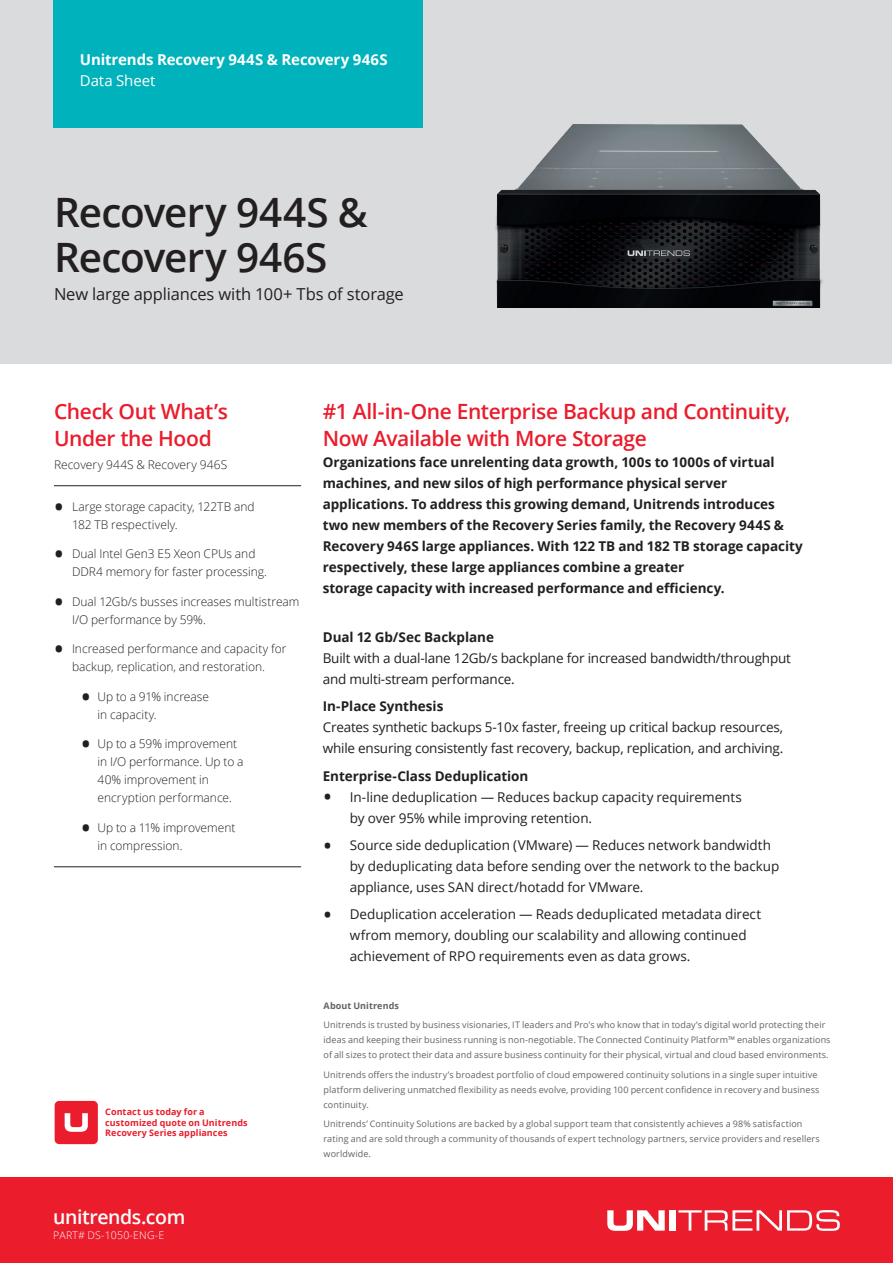
<style>
.page{position:relative;width:893px;height:1263px;background:#fff}
.page>*{position:absolute;margin:0;border:0;box-sizing:border-box;transform-origin:0 0}
.t1{font:600 40.5px/45px "Open Sans";letter-spacing:-.02em;color:#231f20}
.t2{font:600 21px/27px "Open Sans";letter-spacing:-.02em;color:#eb1c2c}
.t3{font:600 19.5px "Open Sans";letter-spacing:-.02em;color:#fff}
.Subtitle{font:16.5px "Open Sans";letter-spacing:-.01em;color:#231f20}
.Kicker{font:700 15px "Open Sans";letter-spacing:-.005em;color:#fff}
.Sub_Kicker{font:15px "Open Sans";letter-spacing:-.005em;color:#fff}
.Body_Copy{font:13.5px/21px "Open Sans";letter-spacing:-.01em;color:#231f20}
.Text_Subhead{font:700 13.5px/21px "Open Sans";letter-spacing:-.005em;color:#231f20}
.t4{font:300 12px/18px "Open Sans";color:#231f20}
.t5{font:300 10.5px "Open Sans";letter-spacing:.02em;color:#fff}
.Unitrends_Text{font:9px/15px "Open Sans";letter-spacing:.01em;color:#636366}
.CTA{font:700 9px/10.5px "Open Sans";letter-spacing:.01em;color:#eb1c2c}
.About_Unitrends_Head{font:700 9px "Open Sans";letter-spacing:.01em;color:#636366}
.s1{font-weight:600;font-size:25.5px}
.s2{font-size:25.5px}
</style>
<div class="page">
<div style="left:55px;top:1101px;width:43px;height:43px;background:#eb1c2c;border-radius:5px"></div>
<svg style="left:65px;top:1113px;width:23px;height:19px"></svg>
<div style="left:0;top:1178px;width:893px;height:85px;background:#eb1c2c"></div>
<div style="left:0;top:0;width:891px;height:364px;background:#d9dbdd"></div>
<svg style="left:607px;top:1210px;width:58px;height:21px"></svg>
<div style="left:669px;top:1210px;width:6px;height:20px;background:#fff"></div>
<svg style="left:678px;top:1210px;width:162px;height:21px"></svg>
<hr style="left:54px;top:485px;width:247px;height:1px;background:#231f20">
<hr style="left:54px;top:866px;width:247px;height:1px;background:#231f20">
<img style="left:495px;top:124px;width:328px;height:183px">
<div style="left:53px;top:0;width:370px;height:128px;background:#00b2bb"></div>
<p class="Kicker" style="left:80px;top:49px;width:309px">Unitrends Recovery 944S &amp; Recovery 946S</p>
<p class="Sub_Kicker" style="left:80px;top:71px;width:77px">Data Sheet</p>
<p class="t1" style="left:54px;top:189px;width:315px">Recovery 944S &amp;<br>Recovery 946S</p>
<p class="Subtitle" style="left:54px;top:283px;width:351px">New large appliances with 100+ Tbs of storage</p>
<h1 class="t2" style="left:54px;top:398px;width:176px">Check Out What’s<br>Under the Hood</h1>
<p class="t4" style="left:54px;top:455px;width:175px">Recovery 944S &amp; Recovery 946S</p>
<p class="t4" style="left:72px;top:497px;width:184px;text-indent:-18px"><span class="s1">•</span> Large storage capacity, 122TB and<br>182 TB respectively.</p>
<p class="t4" style="left:72px;top:544px;width:197px;text-indent:-18px"><span class="s1">•</span> Dual Intel Gen3 E5 Xeon CPUs and<br>DDR4 memory for faster processing.</p>
<p class="t4" style="left:72px;top:592px;width:229px;text-indent:-18px"><span class="s1">•</span> Dual 12Gb/s busses increases multistream<br>I/O performance by 59%.</p>
<p class="t4" style="left:54px;top:639px;width:234px;text-align:center"><span class="s1">•</span> Increased performance and capacity for backup, replication, and restoration.</p>
<p class="t4" style="left:98px;top:687px;width:113px;text-indent:-16px"><span class="s1">•</span> Up to a 91% increase in capacity.</p>
<p class="t4" style="left:98px;top:734px;width:148px;text-indent:-16px"><span class="s1">•</span> Up to a 59% improvement in I/O performance. Up to a<br>40% improvement in encryption performance.</p>
<p class="t4" style="left:98px;top:818px;width:139px;text-indent:-16px"><span class="s1">•</span> Up to a 11% improvement in compression.</p>
<p class="CTA" style="left:105px;top:1107px;width:144px">Contact us today for a customized quote on Unitrends<br>Recovery Series appliances</p>
<p class="t3" style="left:53px;top:1203px;width:134px">unitrends.com</p>
<p class="t5" style="left:53px;top:1228px;width:113px">PART# DS-1050-ENG-E</p>
<h1 class="t2" style="left:323px;top:398px;width:469px">#1 All-in-One Enterprise Backup and Continuity,<br>Now Available with More Storage</h1>
<p class="Text_Subhead" style="left:323px;top:452px;width:482px">Organizations face unrelenting data growth, 100s to 1000s of virtual machines, and new silos of high performance physical server applications. To address this growing demand, Unitrends introduces two new members of the Recovery Series family, the Recovery 944S &amp; Recovery 946S large appliances. With 122 TB and 182 TB storage capacity respectively, these large appliances combine a greater<br>storage capacity with increased performance and efficiency.</p>
<p class="Text_Subhead" style="left:323px;top:626px;width:173px">Dual 12 Gb/Sec Backplane</p>
<p class="Body_Copy" style="left:323px;top:647px;width:470px">Built with a dual-lane 12Gb/s backplane for increased bandwidth/throughput and multi-stream performance.</p>
<p class="Text_Subhead" style="left:323px;top:695px;width:122px">In-Place Synthesis</p>
<p class="Body_Copy" style="left:323px;top:716px;width:462px">Creates synthetic backups 5-10x faster, freeing up critical backup resources, while ensuring consistently fast recovery, backup, replication, and archiving.</p>
<p class="Text_Subhead" style="left:323px;top:765px;width:207px">Enterprise-Class Deduplication</p>
<p class="Body_Copy" style="left:350px;top:786px;width:394px;text-indent:-27px"><span class="s2">•</span> In-line deduplication — Reduces backup capacity requirements by over 95% while improving retention.</p>
<p class="Body_Copy" style="left:350px;top:834px;width:431px;text-indent:-27px"><span class="s2">•</span> Source side deduplication (VMware) — Reduces network bandwidth by deduplicating data before sending over the network to the backup appliance, uses SAN direct/hotadd for VMware.</p>
<p class="Body_Copy" style="left:350px;top:903px;width:413px;text-indent:-27px"><span class="s2">•</span> Deduplication acceleration — Reads deduplicated metadata direct wfrom memory, doubling our scalability and allowing continued achievement of RPO requirements even as data grows.</p>
<p class="About_Unitrends_Head" style="left:324px;top:999px;width:77px">About Unitrends</p>
<p class="Unitrends_Text" style="left:324px;top:1017px;width:508px">Unitrends is trusted by business visionaries, IT leaders and Pro’s who know that in today’s digital world protecting their ideas and keeping their business running is non-negotiable. The Connected Continuity Platform™ enables organizations of all sizes to protect their data and assure business continuity for their physical, virtual and cloud based environments.</p>
<p class="Unitrends_Text" style="left:324px;top:1067px;width:497px">Unitrends offers the industry’s broadest portfolio of cloud empowered continuity solutions in a single super intuitive platform delivering unmatched flexibility as needs evolve, providing 100 percent confidence in recovery and business continuity.</p>
<p class="Unitrends_Text" style="left:324px;top:1116px;width:498px">Unitrends’ Continuity Solutions are backed by a global support team that consistently achieves a 98% satisfaction rating and are sold through a community of thousands of expert technology partners, service providers and resellers worldwide.</p>
</div>
